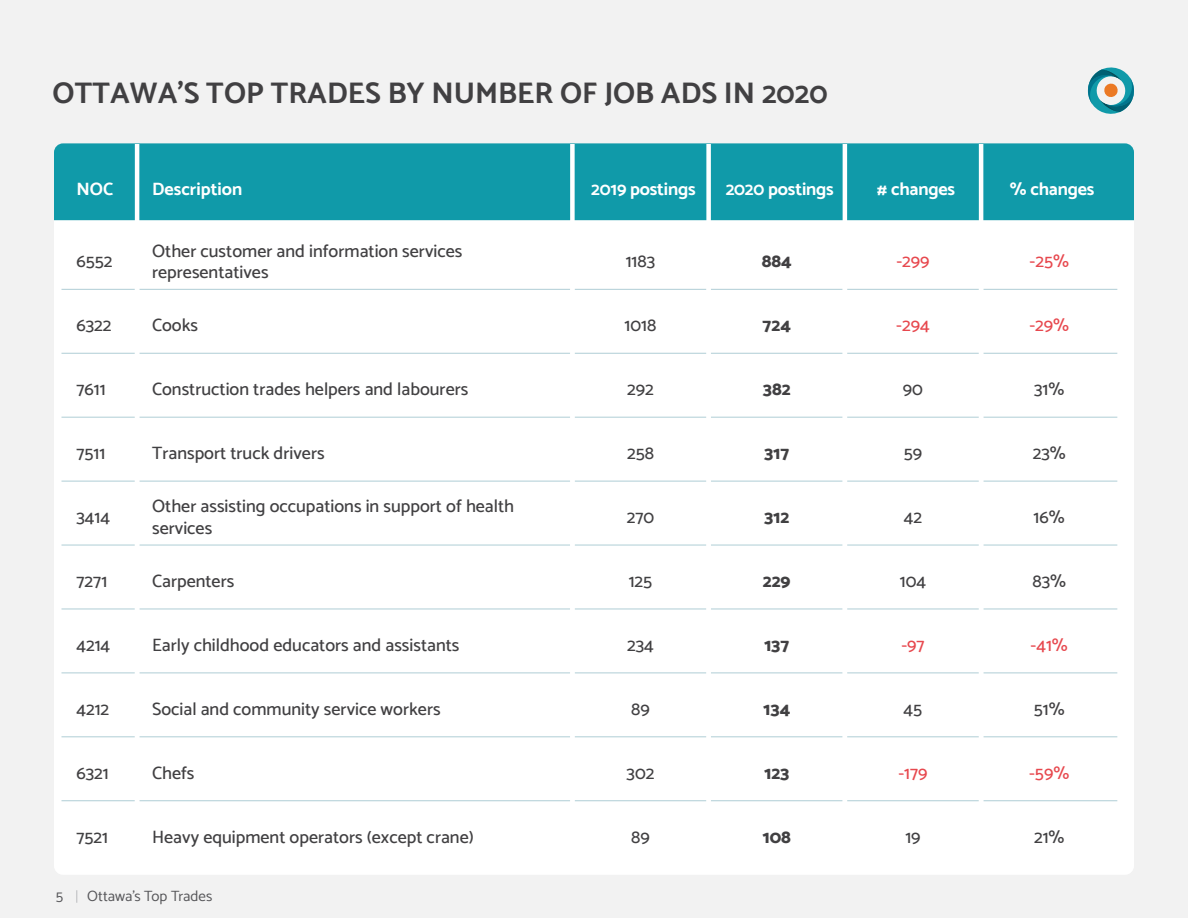
<style>
.page{position:relative;width:1188px;height:918px;background:#f2f2f2}
.page>*{position:absolute;margin:0;border:0;box-sizing:border-box;transform-origin:0 0}
.t1{font:700 30px "Catamaran";color:#414042}
.t2{font:500 18px/21.6px "Catamaran";color:#414042}
.t3{font:700 18px "Catamaran";letter-spacing:-.01em;color:#fff}
.t4{font:500 18px "Catamaran";color:#e7484e}
.t5{font:800 18px "Catamaran";color:#414042}
.t6{font:15px "Catamaran";color:#565659}
</style>
<div class="page">
<svg style="left:76px;top:890px;width:1px;height:13px"></svg>
<div style="left:54px;top:151px;width:1080px;height:724px;background:#fff;border-radius:9px"></div>
<div style="left:54px;top:143px;width:1080px;height:77px;background:#109aa9"></div>
<hr style="left:62px;top:289px;width:73px;height:1px;background:#b8d3da">
<hr style="left:139px;top:289px;width:431px;height:1px;background:#b8d3da">
<hr style="left:575px;top:289px;width:131px;height:1px;background:#b8d3da">
<hr style="left:711px;top:289px;width:132px;height:1px;background:#b8d3da">
<hr style="left:847px;top:289px;width:132px;height:1px;background:#b8d3da">
<hr style="left:983px;top:289px;width:134px;height:1px;background:#b8d3da">
<hr style="left:62px;top:353px;width:73px;height:1px;background:#b8d3da">
<hr style="left:139px;top:353px;width:431px;height:1px;background:#b8d3da">
<hr style="left:575px;top:353px;width:131px;height:1px;background:#b8d3da">
<hr style="left:711px;top:353px;width:132px;height:1px;background:#b8d3da">
<hr style="left:847px;top:353px;width:132px;height:1px;background:#b8d3da">
<hr style="left:983px;top:353px;width:134px;height:1px;background:#b8d3da">
<hr style="left:62px;top:417px;width:73px;height:1px;background:#b8d3da">
<hr style="left:139px;top:417px;width:431px;height:1px;background:#b8d3da">
<hr style="left:575px;top:417px;width:131px;height:1px;background:#b8d3da">
<hr style="left:711px;top:417px;width:132px;height:1px;background:#b8d3da">
<hr style="left:847px;top:417px;width:132px;height:1px;background:#b8d3da">
<hr style="left:983px;top:417px;width:134px;height:1px;background:#b8d3da">
<hr style="left:62px;top:481px;width:73px;height:1px;background:#b8d3da">
<hr style="left:139px;top:481px;width:431px;height:1px;background:#b8d3da">
<hr style="left:575px;top:481px;width:131px;height:1px;background:#b8d3da">
<hr style="left:711px;top:481px;width:132px;height:1px;background:#b8d3da">
<hr style="left:847px;top:481px;width:132px;height:1px;background:#b8d3da">
<hr style="left:983px;top:481px;width:134px;height:1px;background:#b8d3da">
<hr style="left:62px;top:544px;width:73px;height:2px;background:#b8d3da">
<hr style="left:139px;top:544px;width:431px;height:2px;background:#b8d3da">
<hr style="left:575px;top:544px;width:131px;height:2px;background:#b8d3da">
<hr style="left:711px;top:544px;width:132px;height:2px;background:#b8d3da">
<hr style="left:847px;top:544px;width:132px;height:2px;background:#b8d3da">
<hr style="left:983px;top:544px;width:134px;height:2px;background:#b8d3da">
<hr style="left:62px;top:608px;width:73px;height:2px;background:#b8d3da">
<hr style="left:139px;top:608px;width:431px;height:2px;background:#b8d3da">
<hr style="left:575px;top:608px;width:131px;height:2px;background:#b8d3da">
<hr style="left:711px;top:608px;width:132px;height:2px;background:#b8d3da">
<hr style="left:847px;top:608px;width:132px;height:2px;background:#b8d3da">
<hr style="left:983px;top:608px;width:134px;height:2px;background:#b8d3da">
<hr style="left:62px;top:672px;width:73px;height:1px;background:#b8d3da">
<hr style="left:139px;top:672px;width:431px;height:1px;background:#b8d3da">
<hr style="left:575px;top:672px;width:131px;height:1px;background:#b8d3da">
<hr style="left:711px;top:672px;width:132px;height:1px;background:#b8d3da">
<hr style="left:847px;top:672px;width:132px;height:1px;background:#b8d3da">
<hr style="left:983px;top:672px;width:134px;height:1px;background:#b8d3da">
<hr style="left:62px;top:736px;width:73px;height:1px;background:#b8d3da">
<hr style="left:139px;top:736px;width:431px;height:1px;background:#b8d3da">
<hr style="left:575px;top:736px;width:131px;height:1px;background:#b8d3da">
<hr style="left:711px;top:736px;width:132px;height:1px;background:#b8d3da">
<hr style="left:847px;top:736px;width:132px;height:1px;background:#b8d3da">
<hr style="left:983px;top:736px;width:134px;height:1px;background:#b8d3da">
<hr style="left:62px;top:800px;width:73px;height:1px;background:#b8d3da">
<hr style="left:139px;top:800px;width:431px;height:1px;background:#b8d3da">
<hr style="left:575px;top:800px;width:131px;height:1px;background:#b8d3da">
<hr style="left:711px;top:800px;width:132px;height:1px;background:#b8d3da">
<hr style="left:847px;top:800px;width:132px;height:1px;background:#b8d3da">
<hr style="left:983px;top:800px;width:134px;height:1px;background:#b8d3da">
<div style="left:570px;top:144px;width:5px;height:81px;background:#fff"></div>
<div style="left:706px;top:144px;width:5px;height:81px;background:#fff"></div>
<hr style="left:843px;top:144px;width:4px;height:81px;background:#fff">
<hr style="left:979px;top:144px;width:4px;height:81px;background:#fff">
<hr style="left:135px;top:144px;width:4px;height:81px;background:#fff">
<svg style="left:1087px;top:67px;width:47px;height:47px"></svg>
<p class="t1" style="left:53px;top:70px;width:776px">OTTAWA’S TOP TRADES BY NUMBER OF JOB ADS IN 2020</p>
<p class="t3" style="left:76px;top:175px;width:38px">NOC</p>
<p class="t3" style="left:152px;top:175px;width:92px">Description</p>
<p class="t3" style="left:591px;top:175px;width:106px">2019 postings</p>
<p class="t3" style="left:726px;top:175px;width:110px">2020 postings</p>
<p class="t3" style="left:877px;top:175px;width:80px"># changes</p>
<p class="t3" style="left:1010px;top:175px;width:86px">% changes</p>
<p class="t2" style="left:76px;top:250px;width:38px">6552</p>
<p class="t2" style="left:152px;top:239px;width:312px">Other customer and information services representatives</p>
<p class="t2" style="left:626px;top:250px;width:31px">1183</p>
<p class="t5" style="left:762px;top:248px;width:32px">884</p>
<p class="t4" style="left:896px;top:248px;width:35px">-299</p>
<p class="t4" style="left:1030px;top:248px;width:41px">-25%</p>
<p class="t2" style="left:76px;top:314px;width:37px">6322</p>
<p class="t2" style="left:152px;top:314px;width:48px">Cooks</p>
<p class="t2" style="left:625px;top:314px;width:33px">1018</p>
<p class="t5" style="left:763px;top:311px;width:30px">724</p>
<p class="t4" style="left:896px;top:311px;width:35px">-294</p>
<p class="t4" style="left:1029px;top:311px;width:41px">-29%</p>
<p class="t2" style="left:76px;top:378px;width:31px">7611</p>
<p class="t2" style="left:152px;top:378px;width:318px">Construction trades helpers and labourers</p>
<p class="t2" style="left:627px;top:378px;width:28px">292</p>
<p class="t5" style="left:763px;top:375px;width:29px">382</p>
<p class="t2" style="left:903px;top:378px;width:22px">90</p>
<p class="t2" style="left:1034px;top:378px;width:32px">31%</p>
<p class="t2" style="left:76px;top:442px;width:30px">7511</p>
<p class="t2" style="left:152px;top:442px;width:174px">Transport truck drivers</p>
<p class="t2" style="left:627px;top:442px;width:28px">258</p>
<p class="t5" style="left:764px;top:439px;width:27px">317</p>
<p class="t2" style="left:904px;top:442px;width:20px">59</p>
<p class="t2" style="left:1033px;top:442px;width:35px">23%</p>
<p class="t2" style="left:76px;top:506px;width:35px">3414</p>
<p class="t2" style="left:152px;top:495px;width:364px">Other assisting occupations in support of health services</p>
<p class="t2" style="left:627px;top:506px;width:29px">270</p>
<p class="t5" style="left:764px;top:503px;width:27px">312</p>
<p class="t2" style="left:904px;top:506px;width:20px">42</p>
<p class="t2" style="left:1034px;top:506px;width:33px">16%</p>
<p class="t2" style="left:76px;top:570px;width:32px">7271</p>
<p class="t2" style="left:152px;top:570px;width:84px">Carpenters</p>
<p class="t2" style="left:629px;top:570px;width:25px">125</p>
<p class="t5" style="left:763px;top:567px;width:29px">229</p>
<p class="t2" style="left:900px;top:570px;width:28px">104</p>
<p class="t2" style="left:1032px;top:570px;width:35px">83%</p>
<p class="t2" style="left:76px;top:634px;width:35px">4214</p>
<p class="t2" style="left:152px;top:634px;width:309px">Early childhood educators and assistants</p>
<p class="t2" style="left:627px;top:634px;width:28px">234</p>
<p class="t5" style="left:764px;top:631px;width:27px">137</p>
<p class="t4" style="left:901px;top:631px;width:25px">-97</p>
<p class="t4" style="left:1031px;top:631px;width:39px">-41%</p>
<p class="t2" style="left:76px;top:697px;width:34px">4212</p>
<p class="t2" style="left:152px;top:697px;width:290px">Social and community service workers</p>
<p class="t2" style="left:631px;top:697px;width:20px">89</p>
<p class="t5" style="left:763px;top:695px;width:29px">134</p>
<p class="t2" style="left:904px;top:697px;width:20px">45</p>
<p class="t2" style="left:1034px;top:697px;width:32px">51%</p>
<p class="t2" style="left:76px;top:761px;width:34px">6321</p>
<p class="t2" style="left:152px;top:761px;width:44px">Chefs</p>
<p class="t2" style="left:627px;top:761px;width:29px">302</p>
<p class="t5" style="left:764px;top:759px;width:27px">123</p>
<p class="t4" style="left:898px;top:759px;width:31px">-179</p>
<p class="t4" style="left:1029px;top:759px;width:42px">-59%</p>
<p class="t2" style="left:76px;top:825px;width:33px">7521</p>
<p class="t2" style="left:152px;top:825px;width:323px">Heavy equipment operators (except crane)</p>
<p class="t2" style="left:631px;top:825px;width:20px">89</p>
<p class="t5" style="left:762px;top:823px;width:30px">108</p>
<p class="t2" style="left:905px;top:825px;width:17px">19</p>
<p class="t2" style="left:1034px;top:825px;width:32px">21%</p>
<p class="t6" style="left:56px;top:885px;width:9px">5</p>
<p class="t6" style="left:87px;top:885px;width:127px">Ottawa’s Top Trades</p>
</div>
